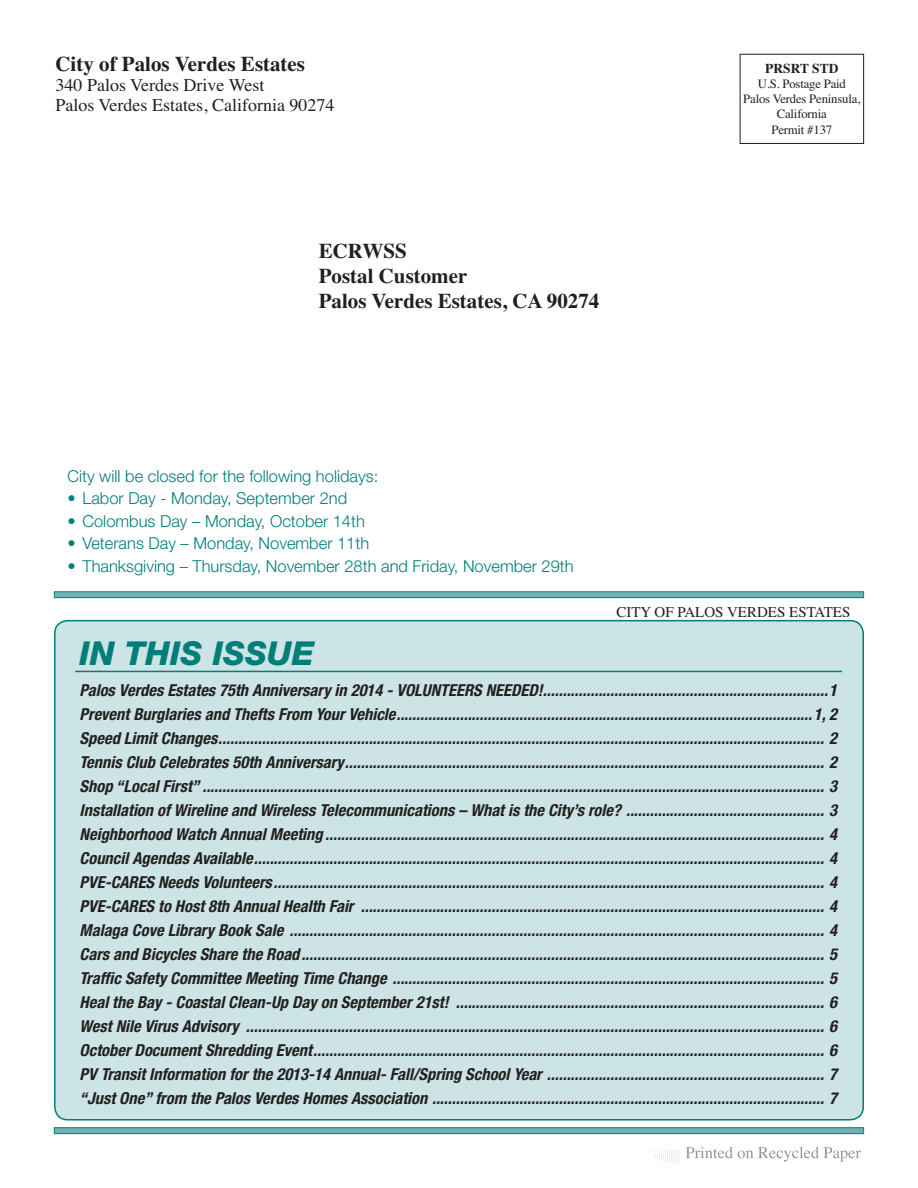
<style>
.page{position:relative;width:918px;height:1188px;background:#fff}
.page>*{position:absolute;margin:0;border:0;box-sizing:border-box;transform-origin:0 0}
.drop_cap{font:italic 800 33px "Helvetica Neue";color:#007e7a}
.t1{font:700 21px/25.2px "Times";color:#231f20}
.t2{font:18px/19.8px "Times";color:#231f20}
.t3{font:italic 700 condensed 16.5px "Helvetica Neue";color:#231f20}
.drop_cap-2{font:300 16.5px "Helvetica Neue";color:#007e7a}
.t4{font:15px "Times";color:#231f20}
.t5{font:700 13.5px "Times";color:#231f20}
.t6{font:12.75px/15px "Times";letter-spacing:-.015em;color:#231f20;text-align:center}
</style>
<div class="page">
<div style="left:55px;top:621px;width:808px;height:499px;background:#cce4e5;border-radius:13px"></div>
<div style="left:55px;top:592px;width:808px;height:5px;background:#6cb3b1"></div>
<div style="left:54px;top:591px;width:810px;height:7px;border:1px solid #00827a"></div>
<div style="left:740px;top:54px;width:124px;height:90px;border:1px solid #231f20"></div>
<svg style="left:686px;top:1147px;width:146px;height:11px"></svg>
<img style="left:651px;top:1150px;width:28px;height:14px">
<div style="left:55px;top:1128px;width:808px;height:5px;background:#6cb3b1"></div>
<div style="left:54px;top:1127px;width:810px;height:7px;border:1px solid #00827a"></div>
<hr style="left:75px;top:671px;width:767px;height:1px;background:#007e7a">
<p class="t1" style="left:56px;top:49px;width:251px">City of Palos Verdes Estates</p>
<p class="t2" style="left:55px;top:73px;width:281px">340 Palos Verdes Drive West<br>Palos Verdes Estates, California 90274</p>
<p class="t1" style="left:319px;top:236px;width:282px">ECRWSS<br>Postal Customer<br>Palos Verdes Estates, CA 90274</p>
<p class="t5" style="left:765px;top:55px;width:75px">PRSRT STD</p>
<p class="t6" style="left:743px;top:75px;width:119px">U.S. Postage Paid<br>Palos Verdes Peninsula,<br>California</p>
<p class="t6" style="left:771px;top:121px;width:62px">Permit #137</p>
<p class="drop_cap-2" style="left:68px;top:466px;width:312px">City will be closed for the following holidays:</p>
<p class="drop_cap-2" style="left:68px;top:488px;width:281px">• Labor Day - Monday, September 2nd</p>
<p class="drop_cap-2" style="left:68px;top:511px;width:299px">• Colombus Day – Monday, October 14th</p>
<p class="drop_cap-2" style="left:68px;top:533px;width:303px">• Veterans Day – Monday, November 11th</p>
<p class="drop_cap-2" style="left:68px;top:556px;width:508px">• Thanksgiving – Thursday, November 28th and Friday, November 29th</p>
<p class="t4" style="left:616px;top:598px;width:236px">CITY OF PALOS VERDES ESTATES</p>
<p class="drop_cap" style="left:80px;top:633px;width:236px">IN THIS ISSUE</p>
<p class="t3" style="left:80px;top:680px;width:759px">Palos Verdes Estates 75th Anniversary in 2014 - VOLUNTEERS NEEDED!........................................................................1</p>
<p class="t3" style="left:80px;top:704px;width:759px">Prevent Burglaries and Thefts From Your Vehicle.........................................................................................................1, 2</p>
<p class="t3" style="left:80px;top:728px;width:759px">Speed Limit Changes......................................................................................................................................................... 2</p>
<p class="t3" style="left:80px;top:752px;width:759px">Tennis Club Celebrates 50th Anniversary......................................................................................................................... 2</p>
<p class="t3" style="left:80px;top:776px;width:759px">Shop “Local First” ............................................................................................................................................................. 3</p>
<p class="t3" style="left:80px;top:800px;width:759px">Installation of Wireline and Wireless Telecommunications – What is the City’s role? .................................................. 3</p>
<p class="t3" style="left:80px;top:824px;width:759px">Neighborhood Watch Annual Meeting .............................................................................................................................. 4</p>
<p class="t3" style="left:80px;top:848px;width:759px">Council Agendas Available................................................................................................................................................ 4</p>
<p class="t3" style="left:80px;top:872px;width:759px">PVE-CARES Needs Volunteers........................................................................................................................................... 4</p>
<p class="t3" style="left:80px;top:896px;width:759px">PVE-CARES to Host 8th Annual Health Fair ..................................................................................................................... 4</p>
<p class="t3" style="left:80px;top:920px;width:759px">Malaga Cove Library Book Sale ....................................................................................................................................... 4</p>
<p class="t3" style="left:80px;top:944px;width:759px">Cars and Bicycles Share the Road.................................................................................................................................... 5</p>
<p class="t3" style="left:80px;top:968px;width:759px">Traffic Safety Committee Meeting Time Change ............................................................................................................. 5</p>
<p class="t3" style="left:80px;top:992px;width:759px">Heal the Bay - Coastal Clean-Up Day on September 21st! ............................................................................................. 6</p>
<p class="t3" style="left:80px;top:1016px;width:759px">West Nile Virus Advisory .................................................................................................................................................. 6</p>
<p class="t3" style="left:80px;top:1040px;width:759px">October Document Shredding Event................................................................................................................................. 6</p>
<p class="t3" style="left:80px;top:1064px;width:759px">PV Transit Information for the 2013-14 Annual- Fall/Spring School Year ...................................................................... 7</p>
<p class="t3" style="left:80px;top:1088px;width:759px">“Just One” from the Palos Verdes Homes Association ................................................................................................... 7</p>
</div>
